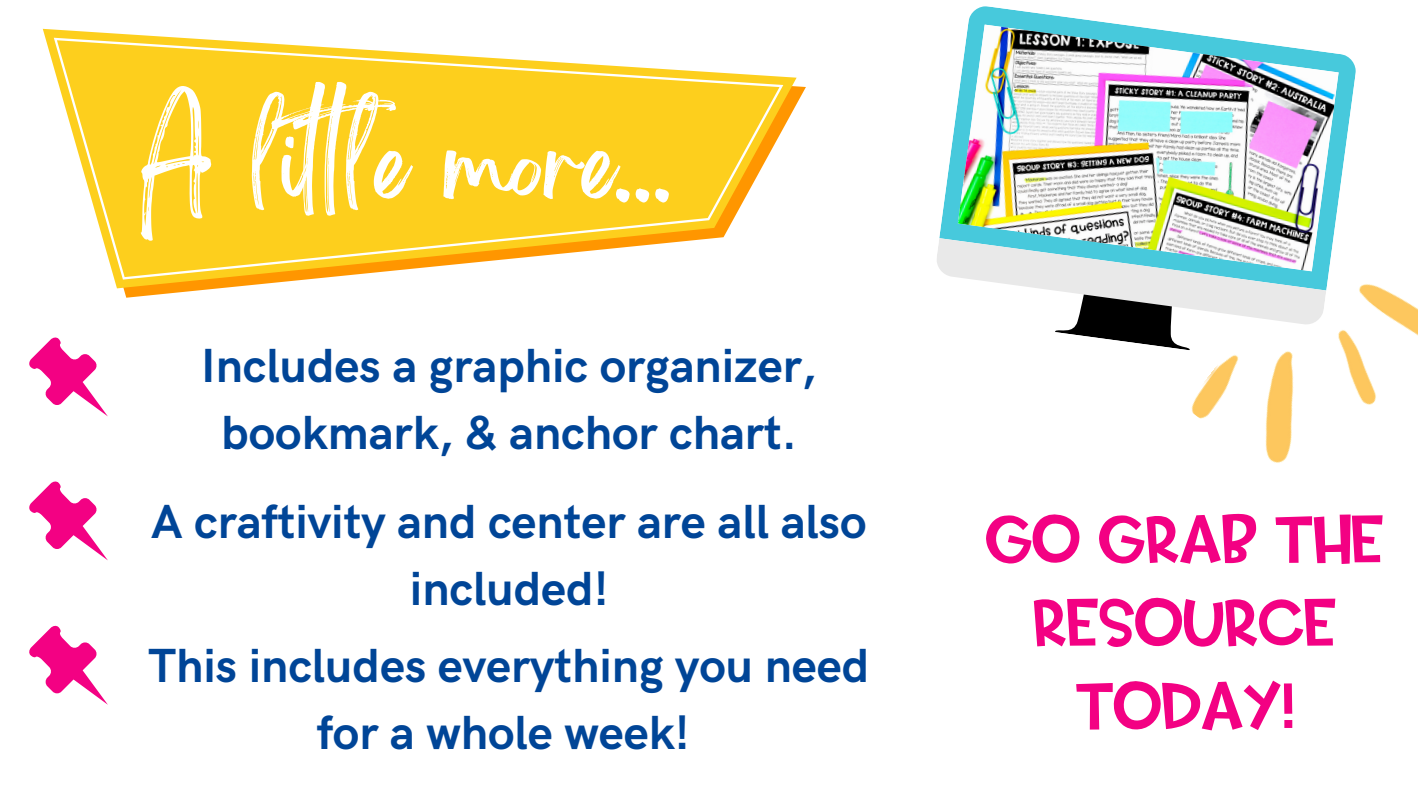
<style>
.page{position:relative;width:1418px;height:798px;background:#fff}
.page>*{position:absolute;margin:0;border:0;box-sizing:border-box;transform-origin:0 0}
.t1{font:88px "Brightwall";color:#fff}
.t2{font:60px/83.3px "AG Sorry Not Sorry";color:#f30183;text-align:center}
.t3{font:700 48px/66.8px "HK Grotesk";color:#004597;text-align:center}
</style>
<div class="page">
<svg style="left:43px;top:29px;width:753px;height:259px"></svg>
<svg style="left:54px;top:38px;width:729px;height:241px;fill:#fdcf1d"></svg>
<svg style="left:29px;top:337px;width:79px;height:79px"></svg>
<svg style="left:29px;top:481px;width:79px;height:79px"></svg>
<svg style="left:29px;top:625px;width:79px;height:79px"></svg>
<svg style="left:939px;top:6px;width:417px;height:232px"></svg>
<svg style="left:937px;top:238px;width:247px;height:112px"></svg>
<img style="left:957px;top:25px;width:381px;height:246px">
<img style="left:1184px;top:230px;width:234px;height:233px">
<h1 class="t1" style="left:142px;top:132px;width:534px">A litle more...</h1>
<p class="t3" style="left:201px;top:334px;width:617px">Includes a graphic organizer, bookmark, &amp; anchor chart.</p>
<p class="t3" style="left:151px;top:490px;width:717px">A craftivity and center are all also included!</p>
<p class="t3" style="left:148px;top:634px;width:722px">This includes everything you need for a whole week!</p>
<p class="t2" style="left:985px;top:499px;width:400px">GO GRAB THE<br>RESOURCE<br>TODAY!</p>
</div>
